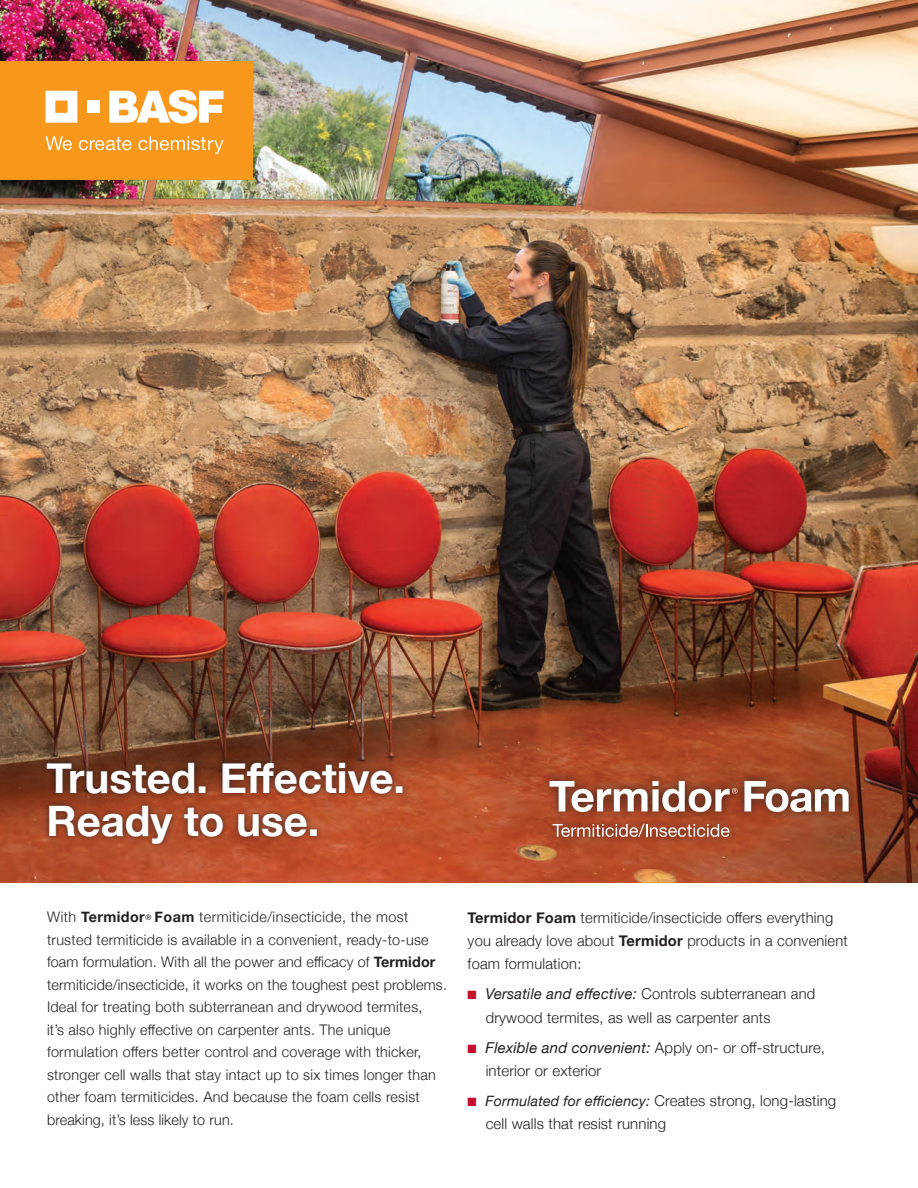
<style>
.page{position:relative;width:918px;height:1188px;background:#fff}
.page>*{position:absolute;margin:0;border:0;box-sizing:border-box;transform-origin:0 0}
.t1{font:700 42px/43.5px "Helvetica Neue";color:#fff}
.bullet{font:300 15px/23.2px "Helvetica Neue";letter-spacing:.015em;color:#231f20}
.basic_body{font:300 14.7px/22.5px "Helvetica Neue";letter-spacing:.02em;color:#231f20}
.s1{font-weight:700}
.s2{color:#c3102e}
.s3{font-weight:400;font-style:italic}
.s4{font-weight:400;font-style:italic;font-size:14.25px}
</style>
<div class="page">
<img style="left:0;top:0;width:918px;height:882px">
<div style="left:40px;top:756px;width:369px;height:94px;background:#231f20;opacity:.75"></div>
<svg style="left:0;top:61px;width:253px;height:118px;background:#f8a63d"></svg>
<div style="left:540px;top:772px;width:318px;height:74px;background:#231f20;opacity:.75"></div>
<svg style="left:744px;top:781px;width:105px;height:31px"></svg>
<svg style="left:550px;top:781px;width:188px;height:31px"></svg>
<svg style="left:553px;top:824px;width:176px;height:13px;background:#b87b67"></svg>
<p class="t1" style="left:46px;top:757px;width:360px">Trusted. Effective.<br>Ready to use.</p>
<p class="basic_body" style="left:47px;top:905px;width:402px">With <span class="s1">Termidor</span><sup>®</sup> <span class="s1">Foam</span> termiticide/insecticide, the most trusted termiticide is available in a convenient, ready-to-use foam formulation. With all the power and efficacy of <span class="s1">Termidor </span>termiticide/insecticide, it works on the toughest pest problems.<br>Ideal for treating both subterranean and drywood termites,<br>it’s also highly effective on carpenter ants. The unique formulation offers better control and coverage with thicker, stronger cell walls that stay intact up to six times longer than other foam termiticides. And because the foam cells resist breaking, it’s less likely to run.</p>
<p class="bullet" style="left:468px;top:905px;width:382px"><span class="s1">Termidor Foam</span> termiticide/insecticide offers everything you already love about <span class="s1">Termidor</span> products in a convenient foam formulation:</p>
<p class="bullet" style="left:486px;top:981px;width:331px;text-indent:-18px"><span class="s2">■</span> <span class="s3">Versatile and effective:</span> Controls subterranean and drywood termites, as well as carpenter ants</p>
<p class="bullet" style="left:486px;top:1035px;width:341px;text-indent:-18px"><span class="s2">■</span> <span class="s3">Flexible and convenient:</span> Apply on- or off-structure, interior or exterior</p>
<p class="bullet" style="left:486px;top:1088px;width:352px;text-indent:-18px"><span class="s2">■</span> <span class="s4">Formulated for efficiency:</span> Creates strong, long-lasting cell walls that resist running</p>
</div>
